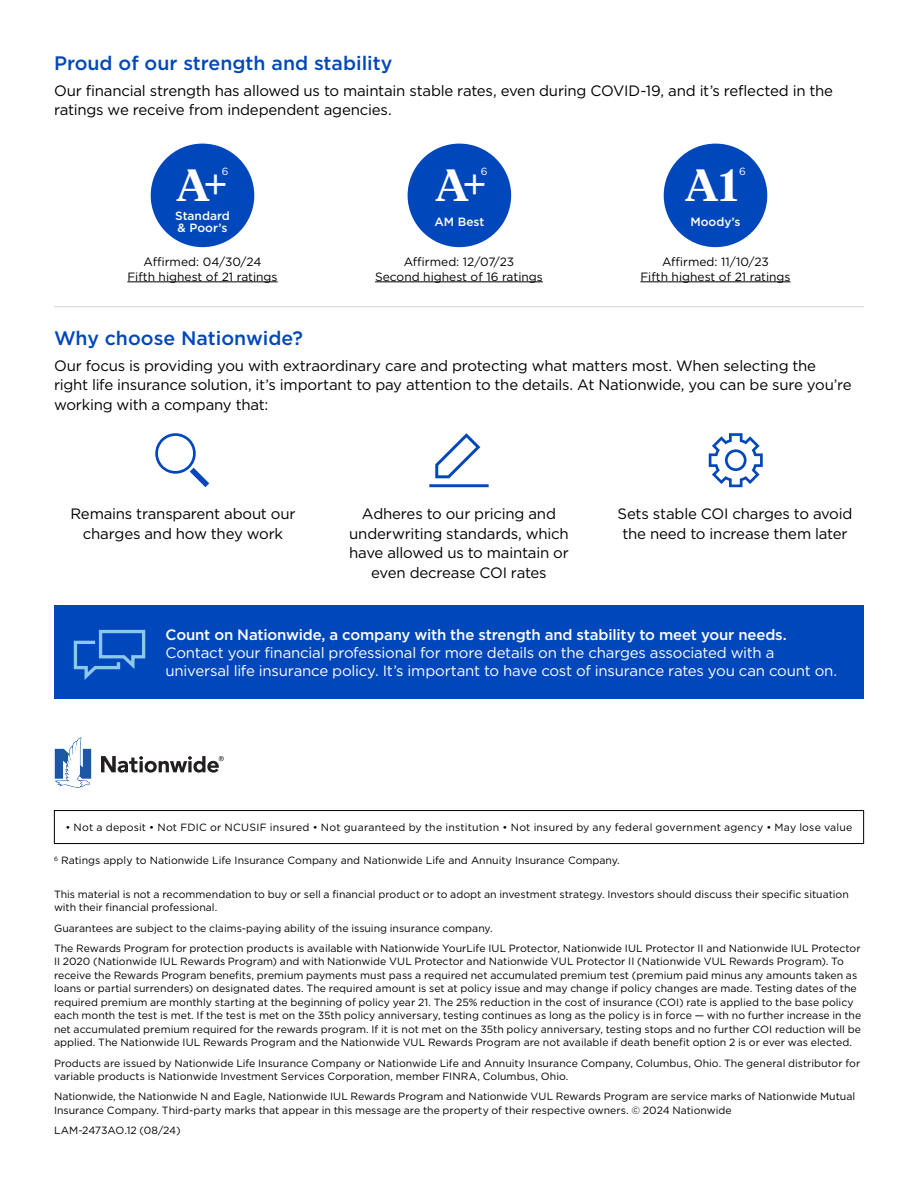
<style>
.page{position:relative;width:918px;height:1188px;background:#fff}
.page>*{position:absolute;margin:0;border:0;box-sizing:border-box;transform-origin:0 0}
.t1{font:600 44.7px "Tiempos Headline";color:#fff}
.t2{font:500 19.5px "Gotham";color:#0047bb}
.t3{font:15px/19.5px "Gotham";letter-spacing:-.015em;color:#000;text-align:center}
.t4{font:15px/18px "Gotham";letter-spacing:-.015em;color:#fff}
.t5{font:12px/14.4px "Gotham";color:#000;text-align:center}
.t6{font:500 12px/12px "Gotham";color:#fff}
.t7{font:10.5px/13.5px "Gotham";color:#000}
.t8{font:10.5px "Gotham";letter-spacing:.02em;color:#000}
.t9{font:10.5px "Gotham";color:#fff}
.s1{font-weight:500}
</style>
<div class="page">
<div style="left:54px;top:606px;width:810px;height:93px;background:#0047bb"></div>
<svg style="left:73px;top:629px;width:73px;height:51px"></svg>
<svg style="left:155px;top:433px;width:54px;height:54px"></svg>
<svg style="left:429px;top:433px;width:60px;height:54px"></svg>
<svg style="left:709px;top:433px;width:54px;height:54px"></svg>
<hr style="left:54px;top:306px;width:810px;height:1px;background:#d0d3d4">
<div style="left:151px;top:144px;width:103px;height:103px;background:#0047bb;border-radius:50%"></div>
<hr style="left:127px;top:282px;width:151px;height:1px;background:#000">
<div style="left:408px;top:144px;width:103px;height:103px;background:#0047bb;border-radius:50%"></div>
<hr style="left:375px;top:282px;width:168px;height:1px;background:#000">
<div style="left:664px;top:144px;width:103px;height:103px;background:#0047bb;border-radius:50%"></div>
<hr style="left:640px;top:282px;width:151px;height:1px;background:#000">
<div style="left:54px;top:810px;width:810px;height:34px;border:1px solid #000"></div>
<svg style="left:101px;top:756px;width:123px;height:17px"></svg>
<svg style="left:55px;top:737px;width:36px;height:51px"></svg>
<h2 class="t2" style="left:54px;top:50px;width:340px">Proud of our strength and stability</h2>
<p class="t3" style="left:54px;top:80px;width:781px;text-align:left">Our financial strength has allowed us to maintain stable rates, even during COVID-19, and it’s reflected in the ratings we receive from independent agencies.</p>
<p class="t9" style="left:222px;top:164px;width:8px">6</p>
<p class="t6" style="left:175px;top:209px;width:56px">Standard &amp; Poor’s</p>
<p class="t5" style="left:127px;top:255px;width:152px">Affirmed: 04/30/24<br>Fifth highest of 21 ratings</p>
<p class="t1" style="left:176px;top:155px;width:54px">A+</p>
<p class="t9" style="left:481px;top:164px;width:8px">6</p>
<p class="t1" style="left:435px;top:155px;width:54px">A+</p>
<p class="t6" style="left:434px;top:215px;width:51px">AM Best</p>
<p class="t5" style="left:375px;top:255px;width:169px">Affirmed: 12/07/23<br>Second highest of 16 ratings</p>
<p class="t1" style="left:685px;top:155px;width:54px">A1</p>
<p class="t9" style="left:739px;top:164px;width:8px">6</p>
<p class="t6" style="left:690px;top:215px;width:52px">Moody’s</p>
<p class="t5" style="left:640px;top:255px;width:152px">Affirmed: 11/10/23<br>Fifth highest of 21 ratings</p>
<h2 class="t2" style="left:54px;top:325px;width:251px">Why choose Nationwide?</h2>
<p class="t3" style="left:54px;top:355px;width:799px;text-align:left">Our focus is providing you with extraordinary care and protecting what matters most. When selecting the right life insurance solution, it’s important to pay attention to the details. At Nationwide, you can be sure you’re working with a company that:</p>
<p class="t3" style="left:70px;top:504px;width:227px">Remains transparent about our charges and how they work</p>
<p class="t3" style="left:349px;top:504px;width:221px">Adheres to our pricing and underwriting standards, which have allowed us to maintain or even decrease COI rates</p>
<p class="t3" style="left:618px;top:504px;width:236px">Sets stable COI charges to avoid the need to increase them later</p>
<p class="t4" style="left:166px;top:626px;width:673px"><span class="s1">Count on Nationwide, a company with the strength and stability to meet your needs.<br></span>Contact your financial professional for more details on the charges associated with a universal life insurance policy. It’s important to have cost of insurance rates you can count on.</p>
<p class="t8" style="left:65px;top:821px;width:789px">• Not a deposit • Not FDIC or NCUSIF insured • Not guaranteed by the institution • Not insured by any federal government agency • May lose value</p>
<p class="t7" style="left:54px;top:854px;width:567px"><sup>6</sup> Ratings apply to Nationwide Life Insurance Company and Nationwide Life and Annuity Insurance Company.</p>
<p class="t7" style="left:54px;top:887px;width:796px">This material is not a recommendation to buy or sell a financial product or to adopt an investment strategy. Investors should discuss their specific situation with their financial professional.</p>
<p class="t7" style="left:54px;top:921px;width:440px">Guarantees are subject to the claims-paying ability of the issuing insurance company.</p>
<p class="t7" style="left:54px;top:941px;width:809px">The Rewards Program for protection products is available with Nationwide YourLife IUL Protector, Nationwide IUL Protector II and Nationwide IUL Protector II 2020 (Nationwide IUL Rewards Program) and with Nationwide VUL Protector and Nationwide VUL Protector II (Nationwide VUL Rewards Program). To receive the Rewards Program benefits, premium payments must pass a required net accumulated premium test (premium paid minus any amounts taken as loans or partial surrenders) on designated dates. The required amount is set at policy issue and may change if policy changes are made. Testing dates of the required premium are monthly starting at the beginning of policy year 21. The 25% reduction in the cost of insurance (COI) rate is applied to the base policy each month the test is met. If the test is met on the 35th policy anniversary, testing continues as long as the policy is in force — with no further increase in the net accumulated premium required for the rewards program. If it is not met on the 35th policy anniversary, testing stops and no further COI reduction will be applied. The Nationwide IUL Rewards Program and the Nationwide VUL Rewards Program are not available if death benefit option 2 is or ever was elected.</p>
<p class="t7" style="left:54px;top:1056px;width:808px">Products are issued by Nationwide Life Insurance Company or Nationwide Life and Annuity Insurance Company, Columbus, Ohio. The general distributor for variable products is Nationwide Investment Services Corporation, member FINRA, Columbus, Ohio.</p>
<p class="t7" style="left:54px;top:1090px;width:803px">Nationwide, the Nationwide N and Eagle, Nationwide IUL Rewards Program and Nationwide VUL Rewards Program are service marks of Nationwide Mutual<br>Insurance Company. Third-party marks that appear in this message are the property of their respective owners. © 2024 Nationwide</p>
<p class="t7" style="left:54px;top:1123px;width:128px">LAM-2473AO.12 (08/24)</p>
</div>
